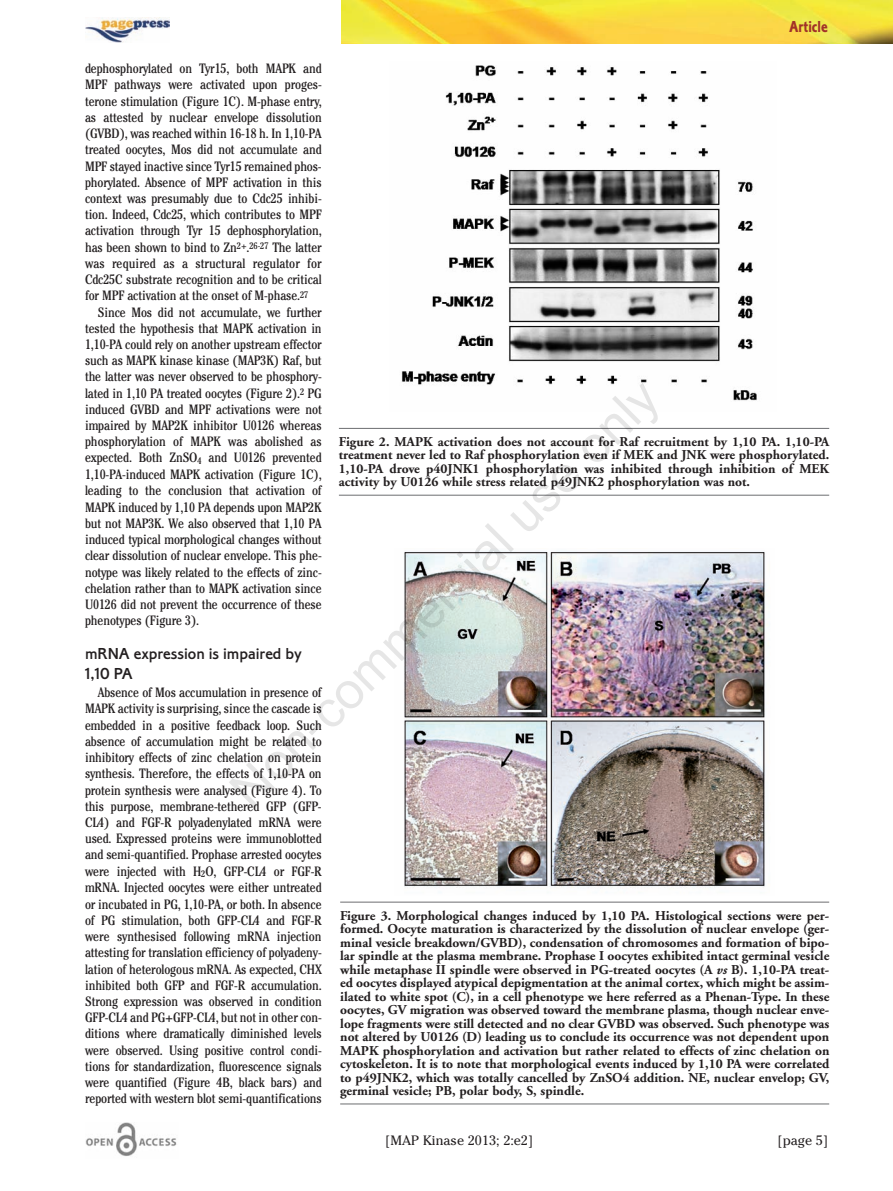
<style>
.page{position:relative;width:893px;height:1191px;background:#fff}
.page>*{position:absolute;margin:0;border:0;box-sizing:border-box;transform-origin:0 0}
.t1{font:51.45px "Arial";color:rgb(0 0 0/.1)}
.t2{font:16.5px/19.8px "Corinthian Medium Plain";color:#231f20}
.t3{font:16.5px "Corinthian Bold Condensed Plain";color:#a23228}
.t4{font:condensed 13.5px/16.2px "Cheltenham";letter-spacing:-.01em;color:#231f20;text-align:justify}
.t5{font:700 13.5px/13.5px "Adobe Garamond";color:#231f20;text-align:justify}
.t6{font:13.5px "Cheltenham";color:#231f20}
.s1{font-style:italic}
</style>
<div class="page">
<img style="left:341px;top:0;width:552px;height:44px">
<img style="left:86px;top:1123px;width:91px;height:33px">
<img style="left:85px;top:17px;width:85px;height:26px">
<img style="left:401px;top:65px;width:356px;height:336px">
<hr style="left:339px;top:428px;width:490px;height:1px;background:#6c6d70">
<hr style="left:339px;top:495px;width:490px;height:1px;background:#6c6d70">
<img style="left:404px;top:551px;width:362px;height:337px">
<hr style="left:340px;top:901px;width:489px;height:1px;background:#6c6d70">
<hr style="left:340px;top:1103px;width:489px;height:1px;background:#6c6d70">
<p class="t3" style="left:789px;top:21px;width:40px">Article</p>
<p class="t4" style="left:85px;top:62px;width:238px">dephosphorylated on Tyr15, both MAPK and</p>
<p class="t4" style="left:85px;top:78px;width:238px">MPF pathways were activated upon proges-</p>
<p class="t4" style="left:85px;top:94px;width:238px">terone stimulation (Figure 1C). M-phase entry,</p>
<p class="t4" style="left:85px;top:110px;width:238px">as attested by nuclear envelope dissolution</p>
<p class="t4" style="left:85px;top:127px;width:238px">(GVBD), was reached within 16-18 h. In 1,10-PA</p>
<p class="t4" style="left:85px;top:143px;width:238px">treated oocytes, Mos did not accumulate and</p>
<p class="t4" style="left:85px;top:159px;width:238px">MPF stayed inactive since Tyr15 remained phos-</p>
<p class="t4" style="left:85px;top:175px;width:238px">phorylated. Absence of MPF activation in this</p>
<p class="t4" style="left:85px;top:191px;width:238px">context was presumably due to Cdc25 inhibi-</p>
<p class="t4" style="left:85px;top:208px;width:238px">tion. Indeed, Cdc25, which contributes to MPF</p>
<p class="t4" style="left:85px;top:224px;width:238px">activation through Tyr 15 dephosphorylation,</p>
<p class="t4" style="left:85px;top:240px;width:238px">has been shown to bind to Zn<sup>2+</sup>.<sup>26-27</sup> The latter</p>
<p class="t4" style="left:85px;top:256px;width:238px">was required as a structural regulator for</p>
<p class="t4" style="left:85px;top:273px;width:238px">Cdc25C substrate recognition and to be critical</p>
<p class="t4" style="left:85px;top:289px;width:225px">for MPF activation at the onset of M-phase.<sup>27</sup></p>
<p class="t4" style="left:98px;top:305px;width:225px">Since Mos did not accumulate, we further</p>
<p class="t4" style="left:85px;top:321px;width:238px">tested the hypothesis that MAPK activation in</p>
<p class="t4" style="left:85px;top:337px;width:238px">1,10-PA could rely on another upstream effector</p>
<p class="t4" style="left:85px;top:354px;width:238px">such as MAPK kinase kinase (MAP3K) Raf, but</p>
<p class="t4" style="left:85px;top:370px;width:238px">the latter was never observed to be phosphory-</p>
<p class="t4" style="left:85px;top:386px;width:238px">lated in 1,10 PA treated oocytes (Figure 2).<sup>2</sup> PG</p>
<p class="t4" style="left:85px;top:402px;width:238px">induced GVBD and MPF activations were not</p>
<p class="t4" style="left:85px;top:418px;width:238px">impaired by MAP2K inhibitor U0126 whereas</p>
<p class="t4" style="left:85px;top:435px;width:238px">phosphorylation of MAPK was abolished as</p>
<p class="t4" style="left:85px;top:451px;width:238px">expected. Both ZnSO<sub>4</sub> and U0126 prevented</p>
<p class="t4" style="left:85px;top:468px;width:238px">1,10-PA-induced MAPK activation (Figure 1C),</p>
<p class="t4" style="left:85px;top:484px;width:238px">leading to the conclusion that activation of</p>
<p class="t4" style="left:85px;top:500px;width:238px">MAPK induced by 1,10 PA depends upon MAP2K</p>
<p class="t4" style="left:85px;top:516px;width:238px">but not MAP3K. We also observed that 1,10 PA</p>
<p class="t4" style="left:85px;top:532px;width:238px">induced typical morphological changes without</p>
<p class="t4" style="left:85px;top:549px;width:238px">clear dissolution of nuclear envelope. This phe-</p>
<p class="t4" style="left:85px;top:565px;width:238px">notype was likely related to the effects of zinc-</p>
<p class="t4" style="left:85px;top:581px;width:238px">chelation rather than to MAPK activation since</p>
<p class="t4" style="left:85px;top:597px;width:238px">U0126 did not prevent the occurrence of these</p>
<p class="t4" style="left:85px;top:613px;width:116px">phenotypes (Figure 3).</p>
<p class="t2" style="left:85px;top:645px;width:218px">mRNA expression is impaired by<br>1,10 PA</p>
<p class="t4" style="left:85px;top:686px;width:238px;text-indent:13px">Absence of Mos accumulation in presence of MAPK activity is surprising, since the cascade is embedded in a positive feedback loop. Such absence of accumulation might be related to inhibitory effects of zinc chelation on protein synthesis. Therefore, the effects of 1,10-PA on protein synthesis were analysed (Figure 4). To this purpose, membrane-tethered GFP (GFP-CL4) and FGF-R polyadenylated mRNA were used. Expressed proteins were immunoblotted and semi-quantified. Prophase arrested oocytes were injected with H<sub>2</sub>O, GFP-CL4 or FGF-R mRNA. Injected oocytes were either untreated or incubated in PG, 1,10-PA, or both. In absence of PG stimulation, both GFP-CL4 and FGF-R were synthesised following mRNA injection attesting for translation efficiency of polyadeny&shy;lation of heterologous mRNA. As expected, CHX inhibited both GFP and FGF-R accumulation.<br>Strong expression was observed in condition GFP-CL4 and PG+GFP-CL4, but not in other con&shy;ditions where dramatically diminished levels were observed. Using positive control condi&shy;tions for standardization, fluorescence signals were quantified (Figure 4B, black bars) and reported with western blot semi-quantifications</p>
<h1 class="t1" style="left:215px;top:774px;width:581px;rotate:-45deg">Non-commercial use only</h1>
<p class="t5" style="left:339px;top:436px;width:492px">Figure 2. MAPK activation does not account for Raf recruitment by 1,10 PA. 1,10-PA treatment never led to Raf phosphorylation even if MEK and JNK were phosphorylated.<br>1,10-PA drove p40JNK1 phosphorylation was inhibited through inhibition of MEK activity by U0126 while stress related p49JNK2 phosphorylation was not.</p>
<p class="t5" style="left:340px;top:909px;width:491px">Figure 3. Morphological changes induced by 1,10 PA. Histological sections were per&shy;formed. Oocyte maturation is characterized by the dissolution of nuclear envelope (ger&shy;minal vesicle breakdown/GVBD), condensation of chromosomes and formation of bipo&shy;lar spindle at the plasma membrane. Prophase I oocytes exhibited intact germinal vesicle while metaphase II spindle were observed in PG-treated oocytes (A <span class="s1">vs</span> B). 1,10-PA treat&shy;ed oocytes displayed atypical depigmentation at the animal cortex, which might be assim&shy;ilated to white spot (C), in a cell phenotype we here referred as a Phenan-Type. In these oocytes, GV migration was observed toward the membrane plasma, though nuclear enve&shy;lope fragments were still detected and no clear GVBD was observed. Such phenotype was not altered by U0126 (D) leading us to conclude its occurrence was not dependent upon MAPK phosphorylation and activation but rather related to effects of zinc chelation on cytoskeleton. It is to note that morphological events induced by 1,10 PA were correlated to p49JNK2, which was totally cancelled by ZnSO4 addition. NE, nuclear envelop; GV, germinal vesicle; PB, polar body, S, spindle.</p>
<p class="t6" style="left:385px;top:1132px;width:150px">[MAP Kinase 2013; 2:e2]</p>
<p class="t6" style="left:777px;top:1132px;width:52px">[page 5]</p>
</div>
